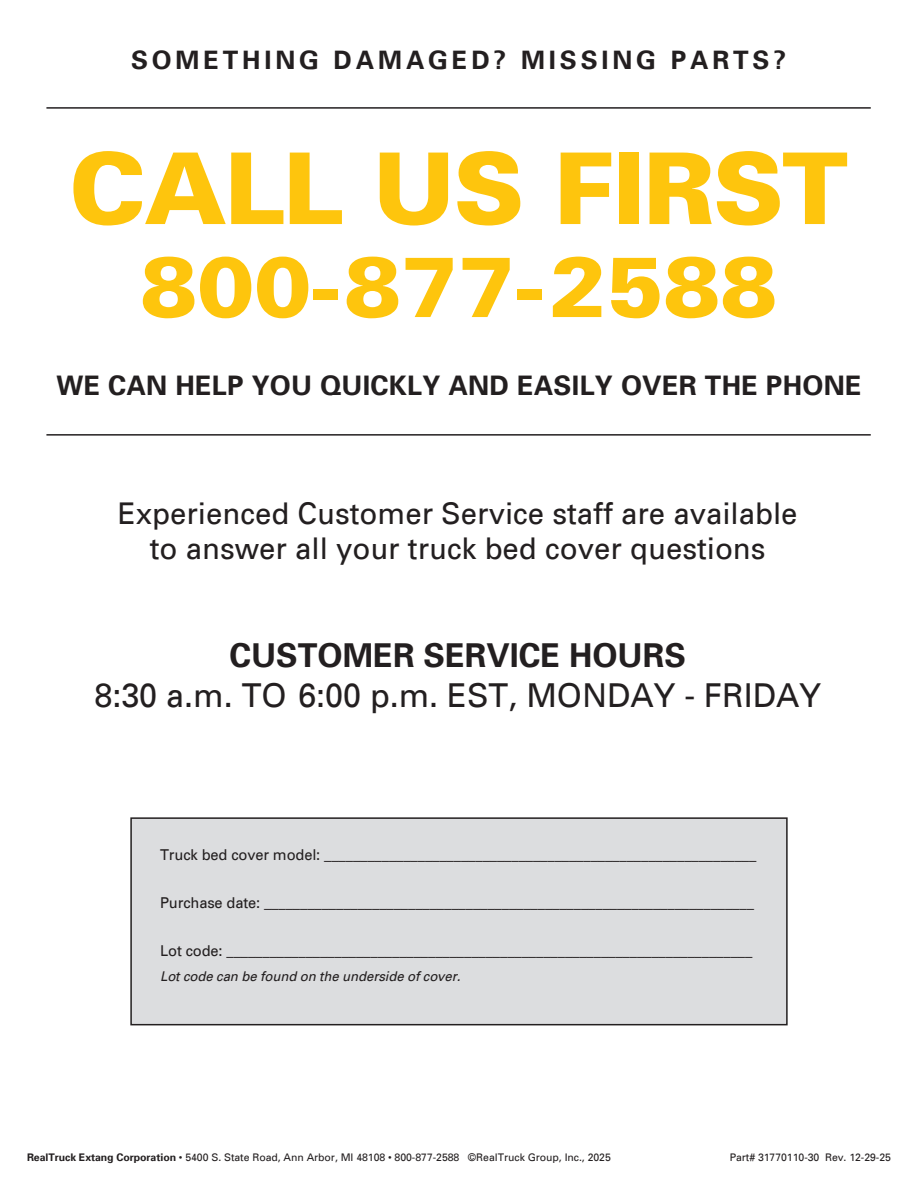
<style>
.page{position:relative;width:918px;height:1188px;background:#fff}
.page>*{position:absolute;margin:0;border:0;box-sizing:border-box;transform-origin:0 0}
.t1{font:900 99px "Univers";letter-spacing:-.02em;color:#fec50d}
.t2{font:900 85.5px "Univers";color:#fec50d}
.t3{font:33px "Univers";color:#231f20}
.t4{font:700 33px "Univers";color:#231f20}
.t5{font:30px "Univers";color:#231f20}
.t6{font:700 27px "Univers";letter-spacing:.01em;color:#231f20}
.t7{font:700 25.5px "Univers";letter-spacing:.15em;color:#231f20}
.t8{font:15px "Univers";letter-spacing:-.01em;color:#231f20}
.t9{font:italic 13.5px "Univers";letter-spacing:-.01em;color:#231f20}
.t10{font:10.5px "Univers";letter-spacing:-.005em;color:#231f20}
.s1{font-weight:700}
</style>
<div class="page">
<div style="left:131px;top:818px;width:656px;height:207px;background:#dcdddf"></div>
<div style="left:130px;top:817px;width:658px;height:208px;border:2px solid #231f20"></div>
<hr style="left:46px;top:107px;width:825px;height:2px;background:#231f20">
<hr style="left:46px;top:434px;width:825px;height:2px;background:#231f20">
<p class="t7" style="left:131px;top:49px;width:657px">SOMETHING DAMAGED? MISSING PARTS?</p>
<p class="t1" style="left:69px;top:145px;width:781px">CALL US FIRST</p>
<p class="t2" style="left:140px;top:248px;width:639px">800-877-2588</p>
<p class="t6" style="left:56px;top:374px;width:807px">WE CAN HELP YOU QUICKLY AND EASILY OVER THE PHONE</p>
<p class="t5" style="left:118px;top:500px;width:681px">Experienced Customer Service staff are available</p>
<p class="t5" style="left:150px;top:535px;width:617px">to answer all your truck bed cover questions</p>
<p class="t4" style="left:229px;top:641px;width:458px">CUSTOMER SERVICE HOURS</p>
<p class="t3" style="left:94px;top:681px;width:728px">8:30 a.m. TO 6:00 p.m. EST, MONDAY - FRIDAY</p>
<p class="t8" style="left:160px;top:848px;width:598px">Truck bed cover model: ____________________________________________________________</p>
<p class="t8" style="left:160px;top:896px;width:595px">Purchase date: ____________________________________________________________________</p>
<p class="t8" style="left:160px;top:944px;width:594px">Lot code: _________________________________________________________________________</p>
<p class="t9" style="left:160px;top:971px;width:302px">Lot code can be found on the underside of cover.</p>
<p class="t10" style="left:27px;top:1153px;width:585px"><span class="s1">RealTruck Extang Corporation</span> • 5400 S. State Road, Ann Arbor, MI 48108 • 800-877-2588 ©RealTruck Group, Inc., 2025</p>
<p class="t10" style="left:730px;top:1153px;width:163px">Part# 31770110-30 Rev. 12-29-25</p>
</div>
